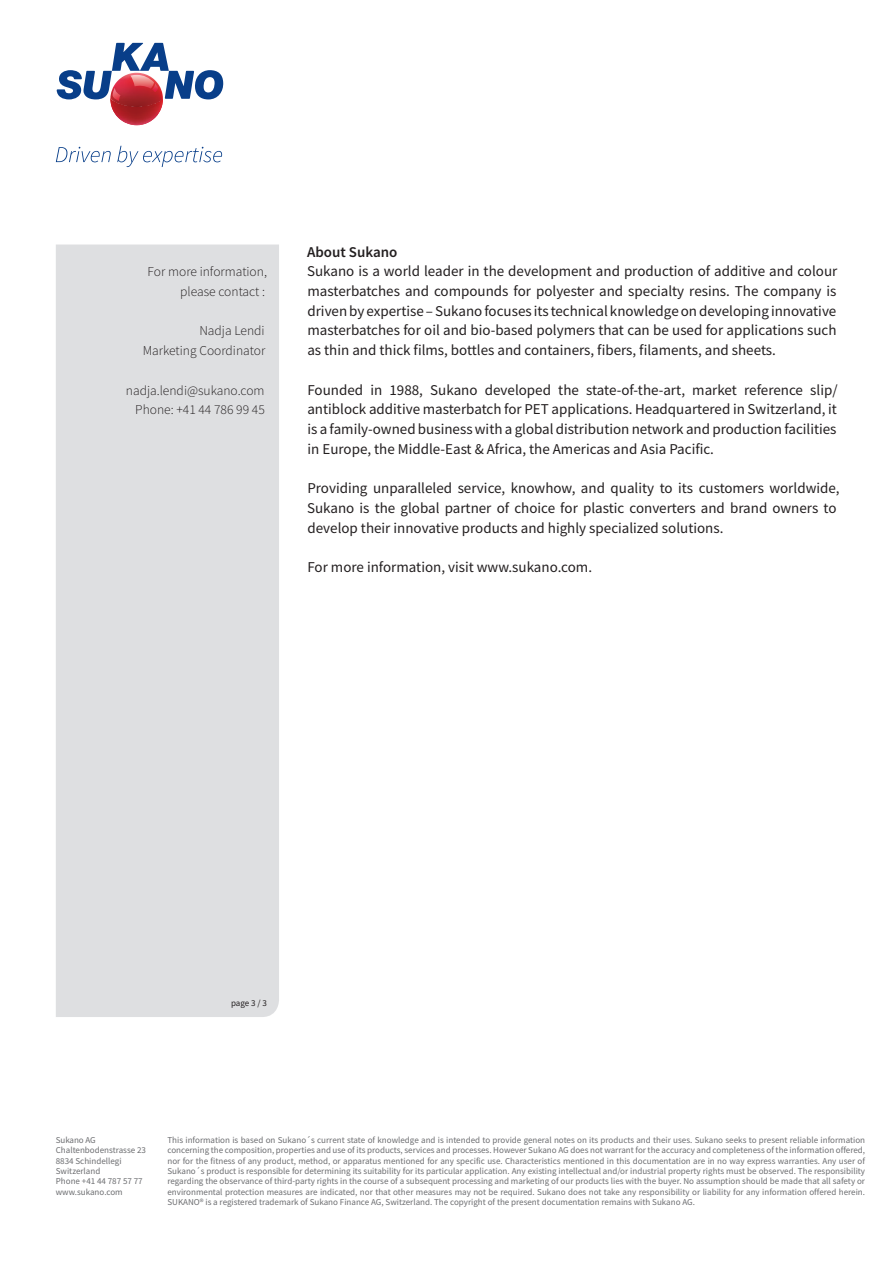
<style>
.page{position:relative;width:893px;height:1263px;background:#fff}
.page>*{position:absolute;margin:0;border:0;box-sizing:border-box;transform-origin:0 0}
.Body_01{font:15px/19.8px "Source Sans Pro";color:#231f20;text-align:justify}
.Body_01-2{font:600 15px "Source Sans Pro";color:#231f20}
.Body_01-3{font:300 13.5px/19.8px "Source Sans Pro";color:#231f20;text-align:right}
.Disclaimer_EMEA{font:9px/10.4px "Source Sans Pro";color:#6c6d70}
.Body_01-4{font:9px "Source Sans Pro";color:#231f20}
</style>
<div class="page">
<svg style="left:56px;top:146px;width:166px;height:21px"></svg>
<img style="left:110px;top:101px;width:53px;height:24px">
<svg style="left:57px;top:43px;width:167px;height:58px"></svg>
<div style="left:56px;top:244px;width:223px;height:773px;background:#dedfe1"></div>
<p class="Body_01-3" style="left:148px;top:262px;width:121px">For more information,</p>
<p class="Body_01-3" style="left:180px;top:282px;width:86px">please contact :</p>
<p class="Body_01-3" style="left:143px;top:321px;width:124px">Nadja Lendi<br>Marketing Coordinator</p>
<p class="Body_01-3" style="left:126px;top:380px;width:140px">nadja.lendi@sukano.com</p>
<p class="Body_01-3" style="left:135px;top:400px;width:131px">Phone: +41 44 786 99 45</p>
<p class="Body_01-2" style="left:307px;top:242px;width:92px">About Sukano</p>
<p class="Body_01" style="left:307px;top:261px;width:532px">Sukano is a world leader in the development and production of additive and colour masterbatches and compounds for polyester and specialty resins. The company is driven by expertise – Sukano focuses its technical knowledge on developing innovative masterbatches for oil and bio-based polymers that can be used for applications such as thin and thick films, bottles and containers, fibers, filaments, and sheets.</p>
<p class="Body_01" style="left:307px;top:380px;width:532px">Founded in 1988, Sukano developed the state-of-the-art, market reference slip/ antiblock additive masterbatch for PET applications. Headquartered in Switzerland, it is a family-owned business with a global distribution network and production facilities in Europe, the Middle-East &amp; Africa, the Americas and Asia Pacific.</p>
<p class="Body_01" style="left:307px;top:478px;width:534px;text-align:left">Providing unparalleled service, knowhow, and quality to its customers worldwide,<br>Sukano is the global partner of choice for plastic converters and brand owners to develop their innovative products and highly specialized solutions.</p>
<p class="Body_01" style="left:307px;top:557px;width:286px">For more information, visit www.sukano.com.</p>
<p class="Body_01-4" style="left:231px;top:997px;width:37px">page 3 / 3</p>
<p class="Disclaimer_EMEA" style="left:56px;top:1135px;width:92px">Sukano AG<br>Chaltenbodenstrasse 23</p>
<p class="Disclaimer_EMEA" style="left:56px;top:1155px;width:67px">8834 Schindellegi</p>
<p class="Disclaimer_EMEA" style="left:56px;top:1166px;width:88px">Switzerland<br>Phone +41 44 787 57 77</p>
<p class="Disclaimer_EMEA" style="left:56px;top:1186px;width:68px">www.sukano.com</p>
<p class="Disclaimer_EMEA" style="left:167px;top:1135px;width:699px;text-align:justify">This information is based on Sukano´s current state of knowledge and is intended to provide general notes on its products and their uses. Sukano seeks to present reliable information concerning the composition, properties and use of its products, services and processes. However Sukano AG does not warrant for the accuracy and completeness of the information offered, nor for the fitness of any product, method, or apparatus mentioned for any specific use. Characteristics mentioned in this documentation are in no way express warranties. Any user of Sukano´s product is responsible for determining its suitability for its particular application. Any existing intellectual and/or industrial property rights must be observed. The responsibility regarding the observance of third-party rights in the course of a subsequent processing and marketing of our products lies with the buyer. No assumption should be made that all safety or environmental protection measures are indicated, nor that other measures may not be required. Sukano does not take any responsibility or liability for any information offered herein.<br>SUKANO® is a registered trademark of Sukano Finance AG, Switzerland. The copyright of the present documentation remains with Sukano AG.</p>
</div>
